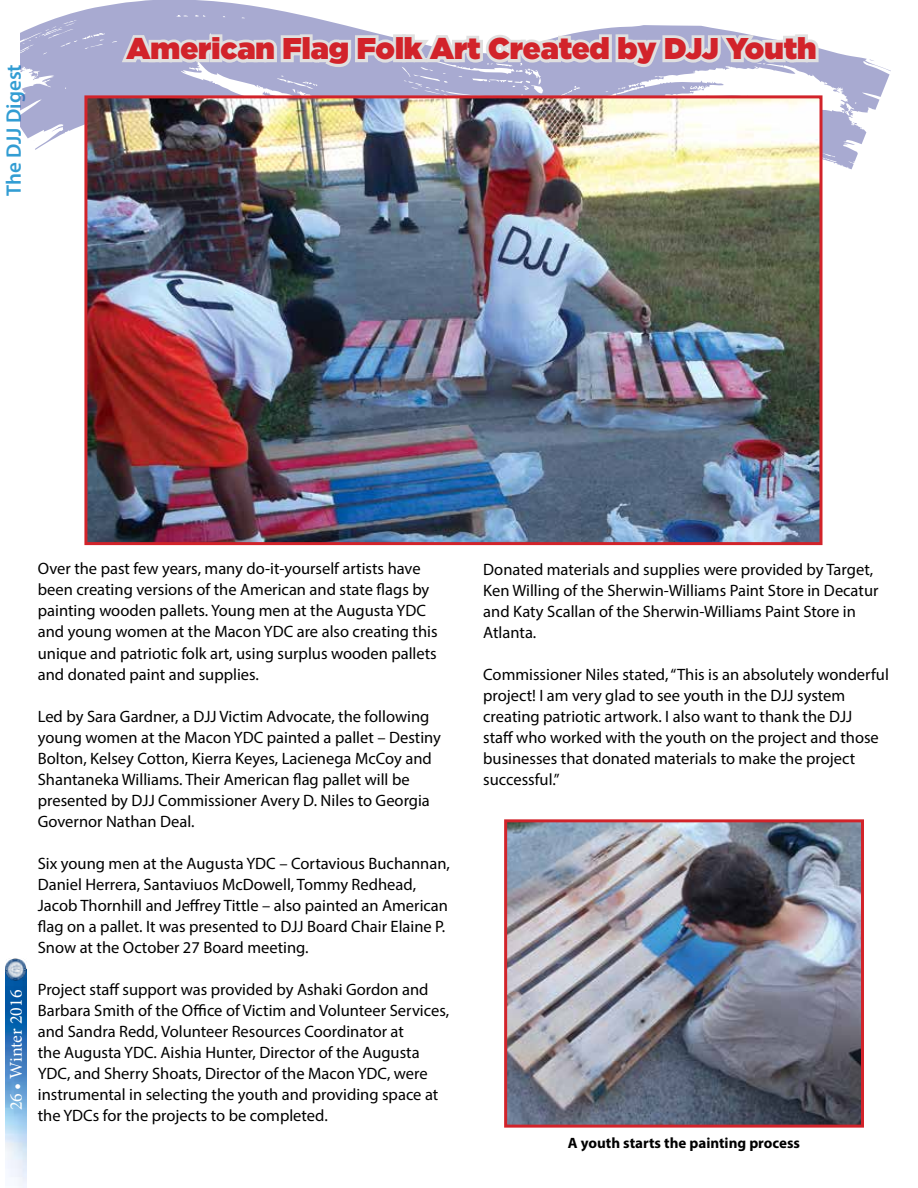
<style>
.page{position:relative;width:918px;height:1188px;background:#fff}
.page>*{position:absolute;margin:0;border:0;box-sizing:border-box;transform-origin:0 0}
.t1{font:900 30px "Gotham";color:#d2232a}
.t2{font:600 21px "Myriad Pro";color:#329dd3}
.t3{font:18px "Minion Pro";color:#fff}
.t4{font:16.5px/21px "Myriad Pro";color:#000}
.t5{font:700 15px "Myriad Pro";color:#000}
</style>
<div class="page">
<img style="left:5px;top:980px;width:21px;height:208px">
<img style="left:5px;top:958px;width:22px;height:22px">
<svg style="left:20px;top:0;width:871px;height:169px"></svg>
<svg style="left:118px;top:29px;width:704px;height:47px;background:#cccddd"></svg>
<img style="left:88px;top:99px;width:731px;height:442px">
<div style="left:84px;top:95px;width:739px;height:450px;border:3px solid #d2232a"></div>
<img style="left:508px;top:823px;width:352px;height:301px">
<div style="left:504px;top:819px;width:360px;height:309px;border:3px solid #d2232a"></div>
<p class="t2" style="left:0;top:196px;width:133px;rotate:-90deg">The DJJ Digest</p>
<h1 class="t1" style="left:127px;top:27px;width:691px">American Flag Folk Art Created by DJJ Youth</h1>
<p class="t3" style="left:4px;top:1110px;width:122px;rotate:-90deg">26 • Winter 2016</p>
<p class="t4" style="left:38px;top:558px;width:401px">Over the past few years, many do-it-yourself artists have been creating versions of the American and state flags by painting wooden pallets. Young men at the Augusta YDC and young women at the Macon YDC are also creating this unique and patriotic folk art, using surplus wooden pallets and donated paint and supplies.</p>
<p class="t4" style="left:38px;top:705px;width:405px">Led by Sara Gardner, a DJJ Victim Advocate, the following young women at the Macon YDC painted a pallet – Destiny Bolton, Kelsey Cotton, Kierra Keyes, Lacienega McCoy and Shantaneka Williams. Their American flag pallet will be presented by DJJ Commissioner Avery D. Niles to Georgia Governor Nathan Deal.</p>
<p class="t4" style="left:38px;top:852px;width:414px">Six young men at the Augusta YDC – Cortavious Buchannan, Daniel Herrera, Santaviuos McDowell, Tommy Redhead, Jacob Thornhill and Jeffrey Tittle – also painted an American flag on a pallet. It was presented to DJJ Board Chair Elaine P.<br>Snow at the October 27 Board meeting.</p>
<p class="t4" style="left:38px;top:978px;width:413px">Project staff support was provided by Ashaki Gordon and Barbara Smith of the Office of Victim and Volunteer Services, and Sandra Redd, Volunteer Resources Coordinator at<br>the Augusta YDC. Aishia Hunter, Director of the Augusta YDC, and Sherry Shoats, Director of the Macon YDC, were instrumental in selecting the youth and providing space at the YDCs for the projects to be completed.</p>
<p class="t4" style="left:483px;top:558px;width:397px">Donated materials and supplies were provided by Target, Ken Willing of the Sherwin-Williams Paint Store in Decatur and Katy Scallan of the Sherwin-Williams Paint Store in Atlanta.</p>
<p class="t4" style="left:483px;top:663px;width:407px">Commissioner Niles stated, “This is an absolutely wonderful project! I am very glad to see youth in the DJJ system creating patriotic artwork. I also want to thank the DJJ<br>staff who worked with the youth on the project and those businesses that donated materials to make the project successful.”</p>
<p class="t5" style="left:568px;top:1133px;width:234px">A youth starts the painting process</p>
</div>
